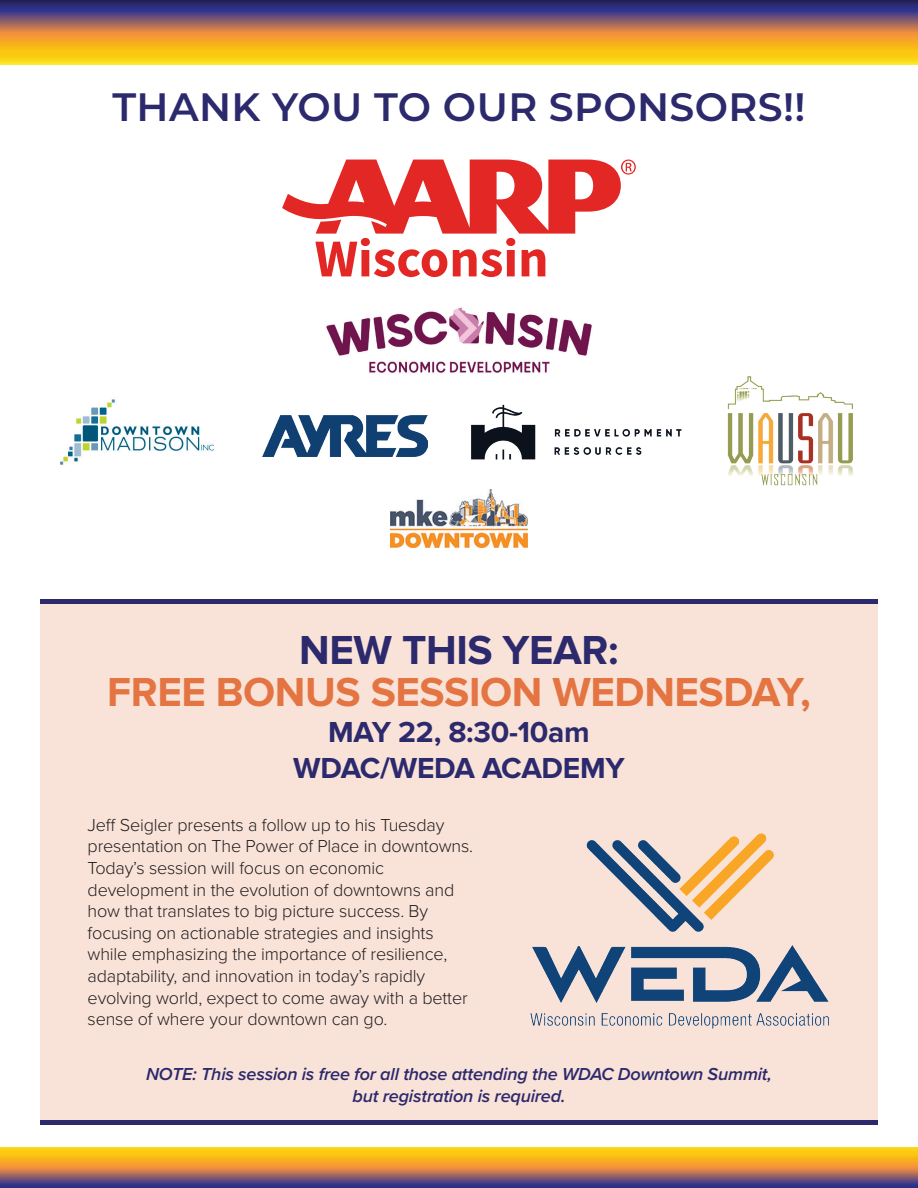
<style>
.page{position:relative;width:918px;height:1188px;background:#fff}
.page>*{position:absolute;margin:0;border:0;box-sizing:border-box;transform-origin:0 0}
.t1{font:700 42px "Proxima Nova";letter-spacing:-.01em;color:#e47441}
.t2{font:700 42px "Proxima Nova";letter-spacing:-.01em;color:#2c296c}
.t3{font:600 39.6px "Montserrat";letter-spacing:.01em;color:#2c296c}
.t4{font:700 30px/36px "Proxima Nova";letter-spacing:-.01em;color:#2c296c;text-align:center}
.t5{font:300 18px/21.6px "Proxima Nova";letter-spacing:-.01em;color:#231f20}
.t6{font:italic 600 18px/21.6px "Proxima Nova";letter-spacing:-.01em;color:#2c296c;text-align:center}
</style>
<div class="page">
<svg style="left:282px;top:160px;width:354px;height:117px"></svg>
<svg style="left:0;top:0;width:918px;height:65px;background:#b38545"></svg>
<svg style="left:0;top:1148px;width:918px;height:40px;background:#bd8745"></svg>
<img style="left:263px;top:416px;width:164px;height:41px">
<img style="left:60px;top:399px;width:155px;height:66px">
<img style="left:391px;top:489px;width:136px;height:58px">
<img style="left:471px;top:404px;width:211px;height:56px">
<img style="left:326px;top:307px;width:266px;height:66px">
<img style="left:727px;top:376px;width:126px;height:110px">
<div style="left:40px;top:599px;width:838px;height:521px;background:#f9e3d9"></div>
<img style="left:530px;top:833px;width:299px;height:196px">
<div style="left:40px;top:599px;width:838px;height:5px;background:#2c296c"></div>
<div style="left:40px;top:1120px;width:838px;height:5px;background:#2c296c"></div>
<h2 class="t3" style="left:112px;top:79px;width:695px">THANK YOU TO OUR SPONSORS!!</h2>
<h1 class="t2" style="left:299px;top:626px;width:321px">NEW THIS YEAR:</h1>
<h1 class="t1" style="left:107px;top:668px;width:705px">FREE BONUS SESSION WEDNESDAY,</h1>
<h3 class="t4" style="left:293px;top:715px;width:333px">MAY 22, 8:30-10am<br>WDAC/WEDA ACADEMY</h3>
<p class="t5" style="left:88px;top:813px;width:387px">Jeff Seigler presents a follow up to his Tuesday presentation on The Power of Place in downtowns.<br>Today’s session will focus on economic development in the evolution of downtowns and how that translates to big picture success. By focusing on actionable strategies and insights while emphasizing the importance of resilience, adaptability, and innovation in today’s rapidly evolving world, expect to come away with a better sense of where your downtown can go.</p>
<p class="t6" style="left:146px;top:1063px;width:627px">NOTE: This session is free for all those attending the WDAC Downtown Summit, but registration is required.</p>
</div>
